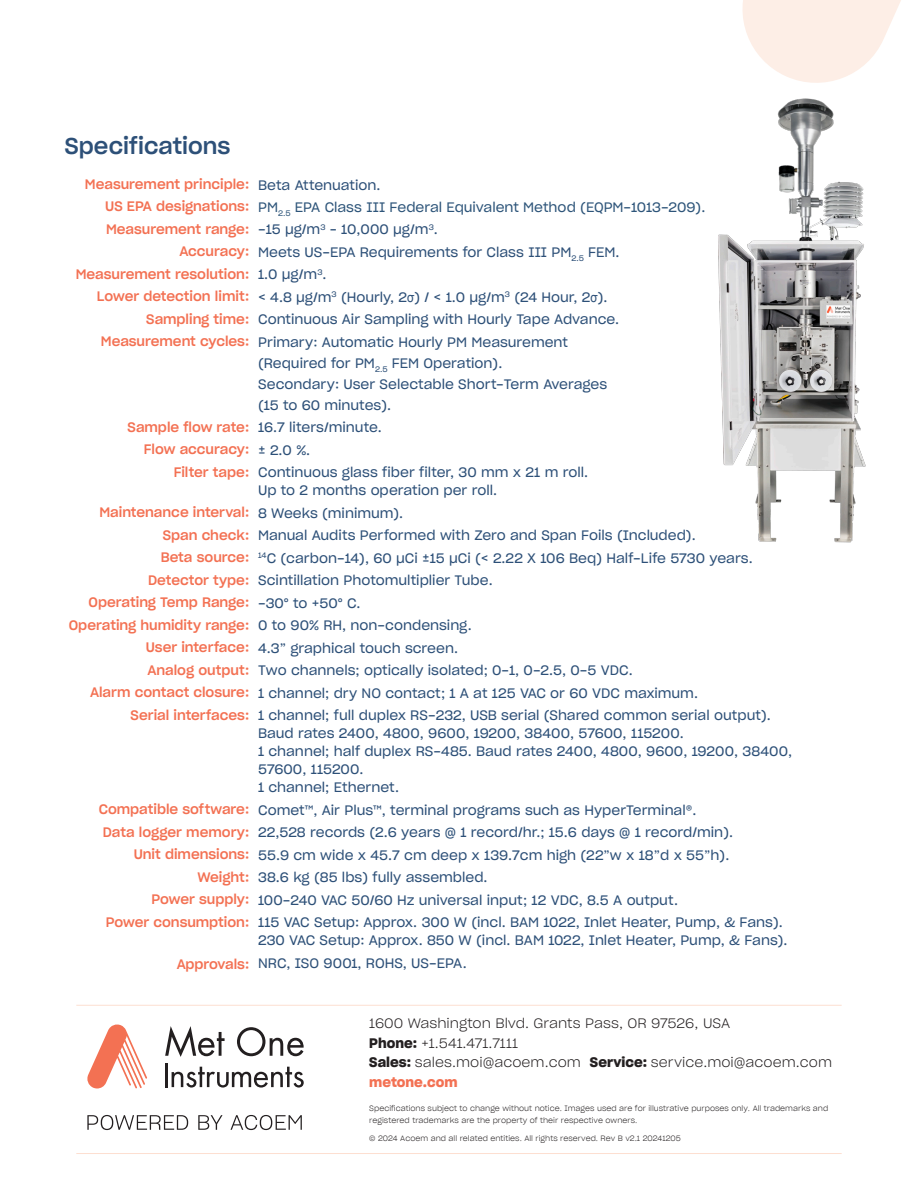
<style>
.page{position:relative;width:918px;height:1188px;background:#fff}
.page>*{position:absolute;margin:0;border:0;box-sizing:border-box;transform-origin:0 0}
.Sub-Heading_Specifications{font:22.5px "Sharp Grotesk Medium 20";letter-spacing:.005em;color:#2d5078}
.Actual-specs-content{font:13.5px/18px "Sharp Grotesk Book 20";color:#2d5078}
.Orrange_Sub_Heading{font:13.5px "Sharp Grotesk Medium 20";color:#f37153}
.Copyright{font:13.5px "Sharp Grotesk Light 20";color:#231f20}
.Orrange_Sub_Heading-2{font:13.5px "Sharp Grotesk Book 20";color:#2e557a}
.Copyright-2{font:13.5px "Sharp Grotesk Semi Bold 20";color:#f37153}
.Copyright-3{font:7.5px/12px "Sharp Grotesk Light 20";color:#231f20}
.s1{font-family:"Arial Narrow"}
.s2{font-family:"Sharp Grotesk Semi Bold 20"}
</style>
<div class="page">
<svg style="left:742px;top:0;width:159px;height:83px"></svg>
<hr style="left:76px;top:1005px;width:766px;height:1px;background:#fddfd1">
<hr style="left:76px;top:1153px;width:766px;height:1px;background:#fddfd1">
<svg style="left:87px;top:1115px;width:215px;height:15px"></svg>
<svg style="left:165px;top:1026px;width:60px;height:31px"></svg>
<svg style="left:237px;top:1027px;width:67px;height:29px"></svg>
<hr style="left:165px;top:1063px;width:3px;height:24px;background:#231f20">
<svg style="left:172px;top:1067px;width:132px;height:21px"></svg>
<svg style="left:87px;top:1024px;width:60px;height:65px"></svg>
<img style="left:718px;top:98px;width:148px;height:445px">
<p class="Sub-Heading_Specifications" style="left:65px;top:127px;width:167px">Specifications</p>
<p class="Orrange_Sub_Heading" style="left:85px;top:172px;width:166px">Measurement principle:</p>
<p class="Orrange_Sub_Heading" style="left:105px;top:195px;width:145px">US EPA designations:</p>
<p class="Orrange_Sub_Heading" style="left:106px;top:217px;width:145px">Measurement range:</p>
<p class="Orrange_Sub_Heading" style="left:179px;top:240px;width:71px">Accuracy:</p>
<p class="Orrange_Sub_Heading" style="left:76px;top:262px;width:175px">Measurement resolution:</p>
<p class="Orrange_Sub_Heading" style="left:97px;top:285px;width:154px">Lower detection limit:</p>
<p class="Orrange_Sub_Heading" style="left:146px;top:307px;width:105px">Sampling time:</p>
<p class="Orrange_Sub_Heading" style="left:101px;top:330px;width:150px">Measurement cycles:</p>
<p class="Orrange_Sub_Heading" style="left:128px;top:415px;width:123px">Sample flow rate:</p>
<p class="Orrange_Sub_Heading" style="left:144px;top:438px;width:107px">Flow accuracy:</p>
<p class="Orrange_Sub_Heading" style="left:174px;top:460px;width:77px">Filter tape:</p>
<p class="Orrange_Sub_Heading" style="left:99px;top:501px;width:151px">Maintenance interval:</p>
<p class="Orrange_Sub_Heading" style="left:163px;top:523px;width:88px">Span check:</p>
<p class="Orrange_Sub_Heading" style="left:161px;top:546px;width:90px">Beta source:</p>
<p class="Orrange_Sub_Heading" style="left:148px;top:568px;width:103px">Detector type:</p>
<p class="Orrange_Sub_Heading" style="left:89px;top:591px;width:162px">Operating Temp Range:</p>
<p class="Orrange_Sub_Heading" style="left:69px;top:613px;width:182px">Operating humidity range:</p>
<p class="Orrange_Sub_Heading" style="left:146px;top:636px;width:105px">User interface:</p>
<p class="Orrange_Sub_Heading" style="left:148px;top:658px;width:103px">Analog output:</p>
<p class="Orrange_Sub_Heading" style="left:90px;top:681px;width:161px">Alarm contact closure:</p>
<p class="Orrange_Sub_Heading" style="left:130px;top:703px;width:120px">Serial interfaces:</p>
<p class="Orrange_Sub_Heading" style="left:99px;top:798px;width:152px">Compatible software:</p>
<p class="Orrange_Sub_Heading" style="left:103px;top:820px;width:148px">Data logger memory:</p>
<p class="Orrange_Sub_Heading" style="left:134px;top:843px;width:117px">Unit dimensions:</p>
<p class="Orrange_Sub_Heading" style="left:198px;top:865px;width:53px">Weight:</p>
<p class="Orrange_Sub_Heading" style="left:152px;top:888px;width:99px">Power supply:</p>
<p class="Orrange_Sub_Heading" style="left:106px;top:910px;width:145px">Power consumption:</p>
<p class="Orrange_Sub_Heading" style="left:177px;top:952px;width:74px">Approvals:</p>
<p class="Actual-specs-content" style="left:258px;top:175px;width:124px">Beta Attenuation.</p>
<p class="Orrange_Sub_Heading-2" style="left:258px;top:196px;width:449px">PM<sub>2.5</sub> EPA Class III Federal Equivalent Method (EQPM-1013-209).</p>
<p class="Actual-specs-content" style="left:258px;top:220px;width:181px">-15 μg/m<sup>3</sup> – 10,000 μg/m<sup>3</sup>.</p>
<p class="Actual-specs-content" style="left:258px;top:242px;width:363px">Meets US-EPA Requirements for Class III PM<sub>2.5</sub> FEM.</p>
<p class="Actual-specs-content" style="left:258px;top:262px;width:351px;line-height:22.5px">1.0 μg/m<sup>3</sup>.<br>&lt; 4.8 μg/m<sup>3</sup> (Hourly, 2<span class="s1">σ</span>) / &lt; 1.0 μg/m<sup>3</sup> (24 Hour, 2<span class="s1">σ</span>).</p>
<p class="Actual-specs-content" style="left:258px;top:307px;width:363px;line-height:22.5px">Continuous Air Sampling with Hourly Tape Advance.<br>Primary: Automatic Hourly PM Measurement</p>
<p class="Actual-specs-content" style="left:258px;top:353px;width:246px">(Required for PM<sub>2.5</sub> FEM Operation).</p>
<p class="Actual-specs-content" style="left:258px;top:374px;width:351px">Secondary: User Selectable Short-Term Averages</p>
<p class="Actual-specs-content" style="left:258px;top:395px;width:135px">(15 to 60 minutes).</p>
<p class="Actual-specs-content" style="left:258px;top:418px;width:125px">16.7 liters/minute.</p>
<p class="Actual-specs-content" style="left:258px;top:440px;width:54px">± 2.0 %.</p>
<p class="Actual-specs-content" style="left:258px;top:463px;width:332px">Continuous glass fiber filter, 30 mm x 21 m roll.<br>Up to 2 months operation per roll.</p>
<p class="Actual-specs-content" style="left:258px;top:503px;width:147px">8 Weeks (minimum).</p>
<p class="Actual-specs-content" style="left:258px;top:526px;width:439px">Manual Audits Performed with Zero and Span Foils (Included).</p>
<p class="Actual-specs-content" style="left:258px;top:548px;width:496px"><sup>14</sup>C (carbon-14), 60 μCi ±15 μCi (&lt; 2.22 X 106 Beq) Half-Life 5730 years.</p>
<p class="Actual-specs-content" style="left:258px;top:571px;width:236px">Scintillation Photomultiplier Tube.</p>
<p class="Actual-specs-content" style="left:258px;top:593px;width:104px">-30° to +50° C.</p>
<p class="Actual-specs-content" style="left:258px;top:616px;width:215px">0 to 90% RH, non-condensing.</p>
<p class="Actual-specs-content" style="left:258px;top:638px;width:201px">4.3” graphical touch screen.</p>
<p class="Actual-specs-content" style="left:258px;top:661px;width:376px">Two channels; optically isolated; 0-1, 0-2.5, 0-5 VDC.</p>
<p class="Actual-specs-content" style="left:258px;top:683px;width:441px">1 channel; dry NO contact; 1 A at 125 VAC or 60 VDC maximum.</p>
<p class="Actual-specs-content" style="left:258px;top:706px;width:514px">1 channel; full duplex RS-232, USB serial (Shared common serial output).<br>Baud rates 2400, 4800, 9600, 19200, 38400, 57600, 115200.</p>
<p class="Actual-specs-content" style="left:258px;top:742px;width:535px">1 channel; half duplex RS-485. Baud rates 2400, 4800, 9600, 19200, 38400,<br>57600, 115200.</p>
<p class="Actual-specs-content" style="left:258px;top:778px;width:143px">1 channel; Ethernet.</p>
<p class="Actual-specs-content" style="left:258px;top:800px;width:440px">Comet™, Air Plus™, terminal programs such as HyperTerminal®.</p>
<p class="Actual-specs-content" style="left:258px;top:823px;width:476px">22,528 records (2.6 years @ 1 record/hr.; 15.6 days @ 1 record/min).</p>
<p class="Actual-specs-content" style="left:258px;top:845px;width:473px">55.9 cm wide x 45.7 cm deep x 139.7cm high (22”w x 18”d x 55”h).</p>
<p class="Actual-specs-content" style="left:258px;top:868px;width:231px">38.6 kg (85 lbs) fully assembled.</p>
<p class="Actual-specs-content" style="left:258px;top:890px;width:421px">100-240 VAC 50/60 Hz universal input; 12 VDC, 8.5 A output.</p>
<p class="Actual-specs-content" style="left:258px;top:913px;width:526px">115 VAC Setup: Approx. 300 W (incl. BAM 1022, Inlet Heater, Pump, &amp; Fans).</p>
<p class="Actual-specs-content" style="left:258px;top:931px;width:531px">230 VAC Setup: Approx. 850 W (incl. BAM 1022, Inlet Heater, Pump, &amp; Fans).</p>
<p class="Actual-specs-content" style="left:258px;top:953px;width:210px">NRC, ISO 9001, ROHS, US-EPA.</p>
<p class="Copyright" style="left:369px;top:1013px;width:363px">1600 Washington Blvd. Grants Pass, OR 97526, USA</p>
<p class="Copyright" style="left:369px;top:1033px;width:150px"><span class="s2">Phone:</span> +1.541.471.7111</p>
<p class="Copyright" style="left:369px;top:1052px;width:464px"><span class="s2">Sales:</span> sales.moi@acoem.com <span class="s2">Service:</span> service.moi@acoem.com</p>
<p class="Copyright-2" style="left:369px;top:1071px;width:90px">metone.com</p>
<p class="Copyright-3" style="left:369px;top:1102px;width:460px">Specifications subject to change without notice. Images used are for illustrative purposes only. All trademarks and registered trademarks are the property of their respective owners.</p>
<p class="Copyright-3" style="left:369px;top:1132px;width:313px">© 2024 Acoem and all related entities. All rights reserved. Rev B v2.1 20241205</p>
</div>
